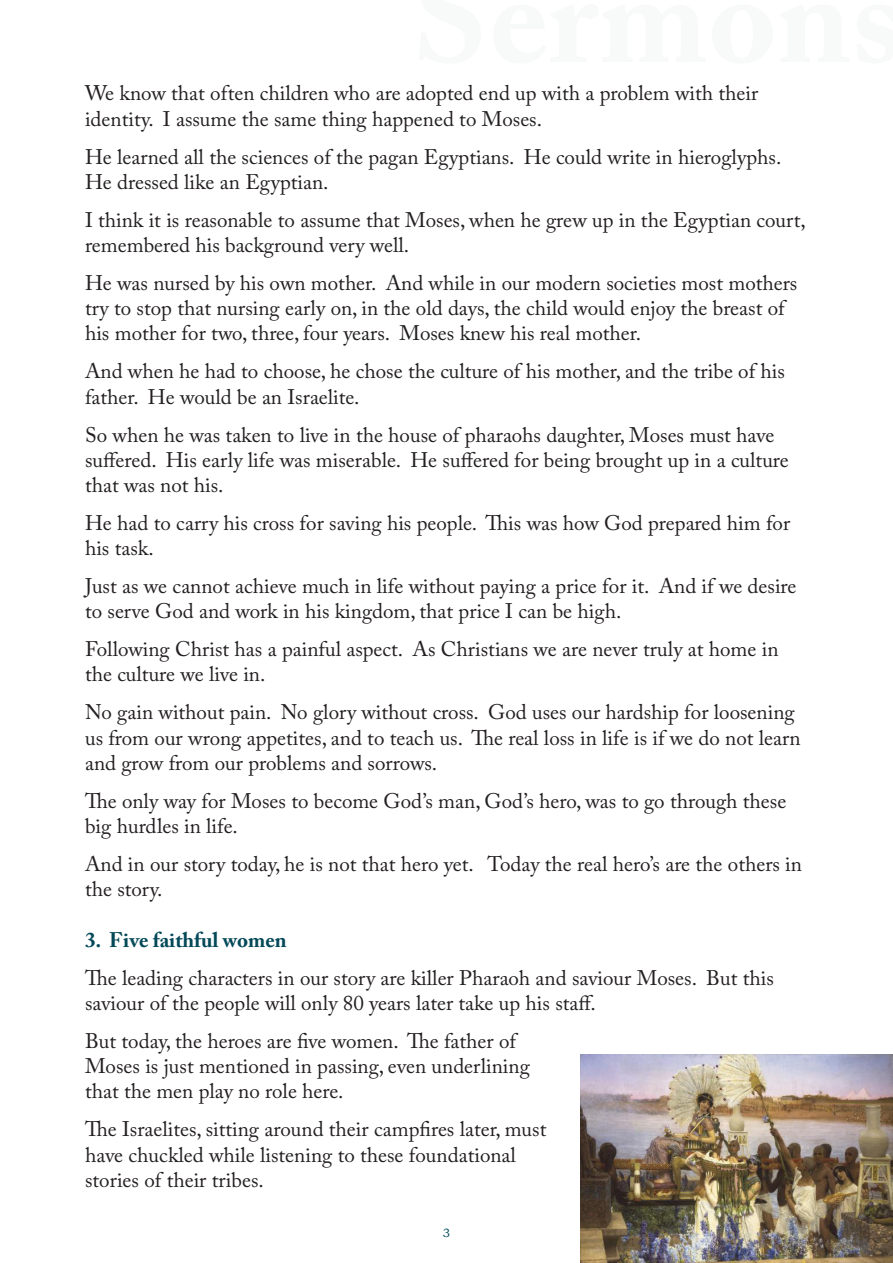
<style>
.page{position:relative;width:893px;height:1263px;background:#fff}
.page>*{position:absolute;margin:0;border:0;box-sizing:border-box;transform-origin:0 0}
.Text_2{font:21px/25.2px "Adobe Caslon Pro";color:#231f20}
.Side_title{font:700 21px "Adobe Caslon Pro";color:#034958}
.t1{font:12px "Bookman Old Style";color:#034958}
</style>
<div class="page">
<img style="left:581px;top:1055px;width:312px;height:208px">
<p class="Text_2" style="left:85px;top:81px;width:675px">We know that often children who are adopted end up with a problem with their identity I. assume the same thing happened to Moses.</p>
<p class="Text_2" style="left:85px;top:144px;width:698px">He learned all the sciences of the pagan Egyptians. He could write in hieroglyphs.<br>He dressed like an Egyptian.</p>
<p class="Text_2" style="left:85px;top:207px;width:722px">I think isit reasonable to assume that Moses, when he grew up in the Egyptian court, remembered his background very well.</p>
<p class="Text_2" style="left:85px;top:270px;width:714px">He was nursed by his own mother. And while in our modern societies most mothers try to stop that nursing early on in, the old days, the child would enjoy the breast of his mother for two, three, four years. Moses knew his real mother.</p>
<p class="Text_2" style="left:85px;top:358px;width:701px">And when he had to choose, he chose the culture of his mother, and the tribe of his father. He would be an Israelite.</p>
<p class="Text_2" style="left:85px;top:422px;width:705px">So when he was taken to live in the house of pharaohs daughter, Moses must have suffered. His early life was miserable. He suffered for being brought up in a culture that was not his.</p>
<p class="Text_2" style="left:85px;top:510px;width:707px">He had to carry his cross for saving his people. This was how God prepared him for his task.</p>
<p class="Text_2" style="left:85px;top:573px;width:713px">Just as we cannot achieve much in life without paying a price for .i t And if we desire to serve God and work in his kingdom, that price I can be high.</p>
<p class="Text_2" style="left:85px;top:636px;width:695px">Following Christ has a painful aspect. As Christians we are never truly at home in the culture we live in.</p>
<p class="Text_2" style="left:85px;top:699px;width:717px">No gain without pain. No glory without cross. God uses our hardship for loosening us from our wrong appetites, and to teach us. The real loss in life is if we do not learn and grow from our problems and sorrows.</p>
<p class="Text_2" style="left:85px;top:788px;width:703px">The only way for Moses to become God s’ man, God s’ hero, was to go through these big hurdles in life.</p>
<p class="Text_2" style="left:487px;top:851px;width:316px">Today the real heros’ are the others in</p>
<p class="Text_2" style="left:85px;top:851px;width:390px">And in our story today, he is not that hero yet. the story.</p>
<p class="Side_title" style="left:85px;top:927px;width:203px">3. Five faithful women</p>
<p class="Text_2" style="left:85px;top:965px;width:690px">The leading characters in our story are killer Pharaoh and saviour Moses. But this saviour of the people will only 80 years later take up his staff.</p>
<p class="Text_2" style="left:85px;top:1028px;width:446px">But today, the heroes are five women. The father of<br>Moses is just mentioned in passing, even underlining that the men play no role here.</p>
<p class="Text_2" style="left:85px;top:1116px;width:463px">The Israelites, sitting around their campfires later, must have chuckled while listening to these foundational stories of their tribes.</p>
<p class="t1" style="left:443px;top:1225px;width:9px">3</p>
</div>
